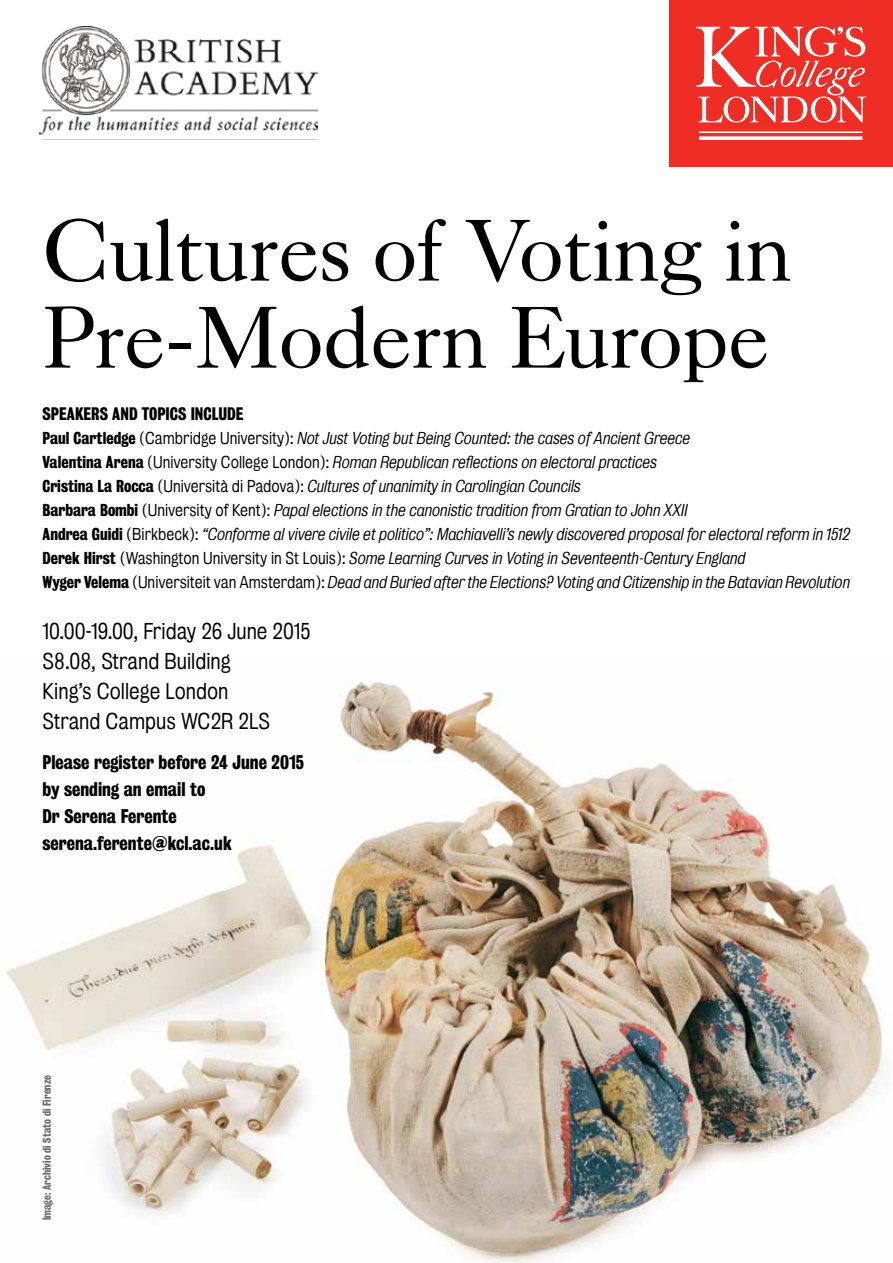
<style>
.page{position:relative;width:893px;height:1263px;background:#fff}
.page>*{position:absolute;margin:0;border:0;box-sizing:border-box;transform-origin:0 0}
.t1{font:87px/87px "Kings Caslon Display";color:#000}
.t2{font:21px/30px "Kings Bureau Grot Five One";color:#000}
.t3{font:18px/27px "Kings Bureau Grot Three Seven";color:#000}
.t4{font:16.5px "Kings Bureau Grot Three Seven";color:#000}
.t5{font:italic 15.75px/24px "Kings Bureau Grot Five One";color:#000}
.t6{font:10.5px "Kings Bureau Grot Three Seven";color:#6d6e71}
.s1{font-family:"Kings Bureau Grot Three Seven";font-style:normal}
.s2{font-style:normal}
</style>
<div class="page">
<div style="left:670px;top:0;width:223px;height:166px;background:#ee2e24"></div>
<svg style="left:696px;top:26px;width:170px;height:114px"></svg>
<img style="left:6px;top:681px;width:878px;height:582px">
<img style="left:39px;top:27px;width:278px;height:108px">
<h1 class="t1" style="left:43px;top:209px;width:751px">Cultures of Voting in<br>Pre-Modern Europe</h1>
<p class="t4" style="left:43px;top:404px;width:202px">SPEAKERS AND TOPICS INCLUDE</p>
<p class="t5" style="left:43px;top:426px;width:809px"><span class="s1">Paul Cartledge</span> <span class="s2">(Cambridge University):</span> Not Just Voting but Being Counted: the cases of Ancient Greece<br><span class="s1">Valentina Arena</span> <span class="s2">(University College London):</span> Roman Republican reflections on electoral practices<br><span class="s1">Cristina La Rocca</span> <span class="s2">(Università di Padova):</span> Cultures of unanimity in Carolingian Councils<br><span class="s1">Barbara Bombi</span> <span class="s2">(University of Kent):</span> Papal elections in the canonistic tradition from Gratian to John XXII<br><span class="s1">Andrea Guidi</span> <span class="s2">(Birkbeck):</span> “Conforme al vivere civile et politico”: Machiavelli’s newly discovered proposal for electoral reform in 1512<br><span class="s1">Derek Hirst</span> <span class="s2">(Washington University in St Louis):</span> Some Learning Curves in Voting in Seventeenth-Century England<br><span class="s1">Wyger Velema</span> <span class="s2">(Universiteit van Amsterdam):</span> Dead and Buried after the Elections? Voting and Citizenship in the Batavian Revolution</p>
<h2 class="t2" style="left:43px;top:617px;width:270px">10.00-19.00, Friday 26 June 2015<br>S8.08, Strand Building<br>King’s College London<br>Strand Campus WC2R 2LS</h2>
<p class="t3" style="left:43px;top:749px;width:263px">Please register before 24 June 2015 by sending an email to<br>Dr Serena Ferente serena.ferente@kcl.ac.uk</p>
<p class="t6" style="left:41px;top:1220px;width:147px;rotate:-90deg">Image: Archivio di Stato di Firenze</p>
</div>
